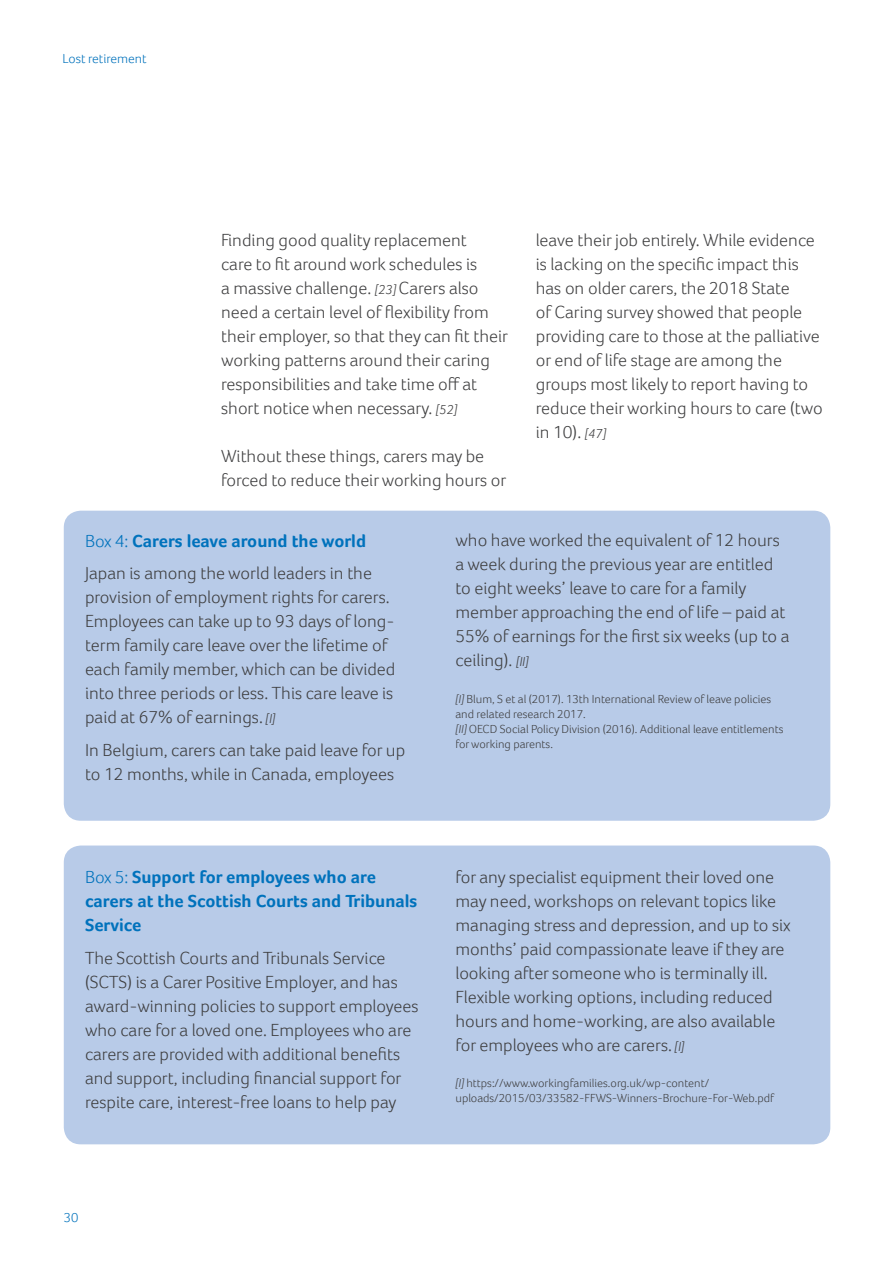
<style>
.page{position:relative;width:893px;height:1263px;background:#fff}
.page>*{position:absolute;margin:0;border:0;box-sizing:border-box;transform-origin:0 0}
.Quote_credit{font:300 18px/24px "Foco";color:#3e3e3f}
.Body{font:300 18px/24px "Foco";color:#3e3e3f}
.Quote_credit-2{font:700 18px/24px "Foco";color:#0072bc}
.t1{font:300 13.5px "Foco";color:#0072bc}
.Quote_credit-3{font:300 12px/15px "Foco";color:#3e3e3f}
.s1{font-style:italic;font-size:13.5px}
.s2{font-weight:300}
.s3{font-style:italic}
</style>
<div class="page">
<div style="left:64px;top:845px;width:766px;height:299px;background:#b8cbe8;border-radius:17px"></div>
<div style="left:64px;top:511px;width:766px;height:310px;background:#b8cbe8;border-radius:17px"></div>
<p class="t1" style="left:63px;top:51px;width:86px">Lost retirement</p>
<p class="Body" style="left:221px;top:228px;width:288px">Finding good quality replacement<br>care to fit around work schedules is<br>a massive challenge. <span class="s1">[23]</span> Carers also need a certain level of flexibility from their employer, so that they can fit their working patterns around their caring responsibilities and take time off at short notice when necessary. <span class="s1">[52]</span></p>
<p class="Body" style="left:221px;top:444px;width:287px">Without these things, carers may be forced to reduce their working hours or</p>
<p class="Body" style="left:536px;top:228px;width:288px">leave their job entirely. While evidence is lacking on the specific impact this has on older carers, the 2018 State<br>of Caring survey showed that people providing care to those at the palliative or end of life stage are among the groups most likely to report having to reduce their working hours to care (two in 10). <span class="s1">[47]</span></p>
<p class="Quote_credit-2" style="left:85px;top:528px;width:283px"><span class="s2">Box 4:</span> Carers leave around the world</p>
<p class="Quote_credit" style="left:85px;top:561px;width:312px">Japan is among the world leaders in the provision of employment rights for carers.<br>Employees can take up to 93 days of long&shy;term family care leave over the lifetime of each family member, which can be divided into three periods or less. This care leave is paid at 67% of earnings. <span class="s1">[I]</span></p>
<p class="Quote_credit" style="left:85px;top:737px;width:322px">In Belgium, carers can take paid leave for up to 12 months, while in Canada, employees</p>
<p class="Quote_credit-2" style="left:85px;top:865px;width:334px"><span class="s2">Box 5:</span> Support for employees who are carers at the Scottish Courts and Tribunals<br>Service</p>
<p class="Quote_credit" style="left:85px;top:945px;width:335px">The Scottish Courts and Tribunals Service (SCTS) is a Carer Positive Employer, and has award-winning policies to support employees who care for a loved one. Employees who are carers are provided with additional benefits and support, including financial support for respite care, interest-free loans to help pay</p>
<p class="Quote_credit" style="left:455px;top:528px;width:335px">who have worked the equivalent of 12 hours a week during the previous year are entitled to eight weeks’ leave to care for a family member approaching the end of life – paid at 55% of earnings for the first six weeks (up to a ceiling). <span class="s1">[II]</span></p>
<p class="Quote_credit-3" style="left:455px;top:691px;width:317px"><span class="s3">[I]</span> Blum, S et al (2017). 13th International Review of leave policies and related research 2017.</p>
<p class="Quote_credit-3" style="left:455px;top:721px;width:329px"><span class="s3">[II]</span> OECD Social Policy Division (2016). Additional leave entitlements for working parents.</p>
<p class="Quote_credit" style="left:455px;top:865px;width:337px">for any specialist equipment their loved one may need, workshops on relevant topics like managing stress and depression, and up to six months’ paid compassionate leave if they are looking after someone who is terminally ill.<br>Flexible working options, including reduced hours and home-working, are also available for employees who are carers. <span class="s1">[I]</span></p>
<p class="Quote_credit-3" style="left:455px;top:1075px;width:320px"><span class="s3">[I]</span> https://www.workingfamilies.org.uk/wp-content/ uploads/2015/03/33582-FFWS-Winners-Brochure-For-Web.pdf</p>
<p class="t1" style="left:64px;top:1209px;width:16px">30</p>
</div>
